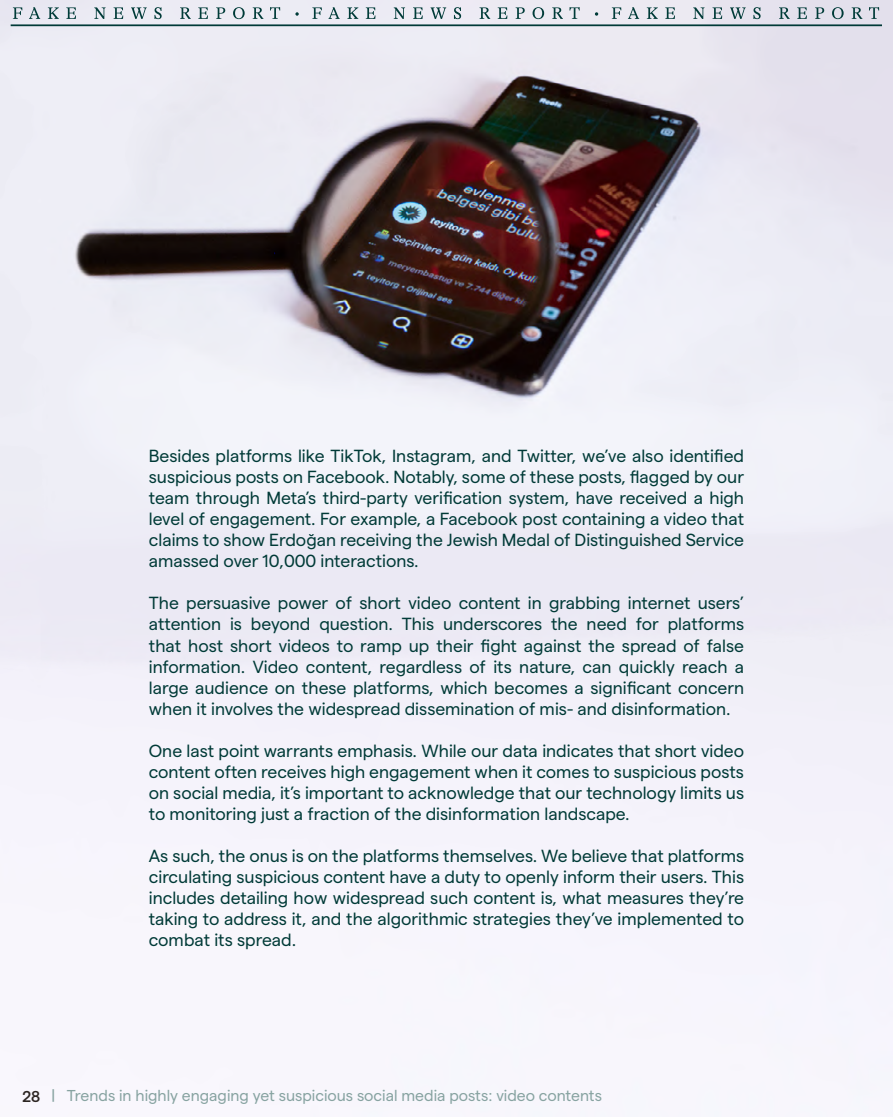
<style>
.page{position:relative;width:893px;height:1117px;background:#fff}
.page>*{position:absolute;margin:0;border:0;box-sizing:border-box;transform-origin:0 0}
.t1{font:17.5px/21px "Matter";color:#003a37;text-align:justify}
.t2{font:15.75px "Matter";color:#87a3a1}
.t3{font:500 15.75px "Matter";color:#2c2522}
</style>
<div class="page">
<img style="left:0;top:0;width:893px;height:1069px">
<hr style="left:11px;top:24px;width:871px;height:2px;background:#003a37">
<svg style="left:13px;top:7px;width:9px;height:12px"></svg>
<svg style="left:29px;top:7px;width:11px;height:12px"></svg>
<svg style="left:48px;top:7px;width:11px;height:12px"></svg>
<svg style="left:66px;top:7px;width:10px;height:12px"></svg>
<svg style="left:94px;top:7px;width:12px;height:12px"></svg>
<svg style="left:114px;top:7px;width:9px;height:12px"></svg>
<svg style="left:131px;top:7px;width:16px;height:12px"></svg>
<svg style="left:154px;top:7px;width:8px;height:12px"></svg>
<svg style="left:180px;top:7px;width:11px;height:12px"></svg>
<svg style="left:198px;top:7px;width:10px;height:12px"></svg>
<svg style="left:216px;top:7px;width:9px;height:12px"></svg>
<svg style="left:233px;top:7px;width:12px;height:12px"></svg>
<svg style="left:253px;top:7px;width:10px;height:12px"></svg>
<svg style="left:270px;top:7px;width:10px;height:12px"></svg>
<svg style="left:295px;top:12px;width:4px;height:4px"></svg>
<svg style="left:312px;top:7px;width:10px;height:12px"></svg>
<svg style="left:328px;top:7px;width:12px;height:12px"></svg>
<svg style="left:347px;top:7px;width:11px;height:12px"></svg>
<svg style="left:366px;top:7px;width:9px;height:12px"></svg>
<svg style="left:394px;top:7px;width:11px;height:12px"></svg>
<svg style="left:413px;top:7px;width:10px;height:12px"></svg>
<svg style="left:431px;top:7px;width:15px;height:12px"></svg>
<svg style="left:454px;top:7px;width:7px;height:12px"></svg>
<svg style="left:480px;top:7px;width:10px;height:12px"></svg>
<svg style="left:498px;top:7px;width:9px;height:12px"></svg>
<svg style="left:516px;top:7px;width:9px;height:12px"></svg>
<svg style="left:533px;top:7px;width:11px;height:12px"></svg>
<svg style="left:552px;top:7px;width:11px;height:12px"></svg>
<svg style="left:569px;top:7px;width:11px;height:12px"></svg>
<svg style="left:595px;top:12px;width:3px;height:4px"></svg>
<svg style="left:612px;top:7px;width:9px;height:12px"></svg>
<svg style="left:628px;top:7px;width:11px;height:12px"></svg>
<svg style="left:647px;top:7px;width:11px;height:12px"></svg>
<svg style="left:665px;top:7px;width:10px;height:12px"></svg>
<svg style="left:693px;top:7px;width:11px;height:12px"></svg>
<svg style="left:712px;top:7px;width:10px;height:12px"></svg>
<svg style="left:730px;top:7px;width:16px;height:12px"></svg>
<svg style="left:753px;top:7px;width:8px;height:12px"></svg>
<svg style="left:779px;top:7px;width:11px;height:12px"></svg>
<svg style="left:797px;top:7px;width:10px;height:12px"></svg>
<svg style="left:815px;top:7px;width:9px;height:12px"></svg>
<svg style="left:832px;top:7px;width:12px;height:12px"></svg>
<svg style="left:852px;top:7px;width:10px;height:12px"></svg>
<svg style="left:869px;top:7px;width:10px;height:12px"></svg>
<p class="t1" style="left:149px;top:444px;width:597px">Besides platforms like TikTok, Instagram, and Twitter, we’ve also identified suspicious posts on Facebook. Notably, some of these posts, flagged by our team through Meta’s third-party verification system, have received a high level of engagement. For example, a Facebook post containing a video that claims to show Erdoğan receiving the Jewish Medal of Distinguished Service amassed over 10,000 interactions.</p>
<p class="t1" style="left:149px;top:591px;width:597px">The persuasive power of short video content in grabbing internet users’ attention is beyond question. This underscores the need for platforms that host short videos to ramp up their fight against the spread of false information. Video content, regardless of its nature, can quickly reach a large audience on these platforms, which becomes a significant concern when it involves the widespread dissemination of mis- and disinformation.</p>
<p class="t1" style="left:149px;top:738px;width:597px">One last point warrants emphasis. While our data indicates that short video content often receives high engagement when it comes to suspicious posts on social media, it’s important to acknowledge that our technology limits us to monitoring just a fraction of the disinformation landscape.</p>
<p class="t1" style="left:149px;top:843px;width:597px">As such, the onus is on the platforms themselves. We believe that platforms circulating suspicious content have a duty to openly inform their users. This includes detailing how widespread such content is, what measures they’re taking to address it, and the algorithmic strategies they’ve implemented to combat its spread.</p>
<p class="t3" style="left:23px;top:1084px;width:19px">28</p>
<p class="t2" style="left:52px;top:1084px;width:552px">| Trends in highly engaging yet suspicious social media posts: video contents</p>
</div>
